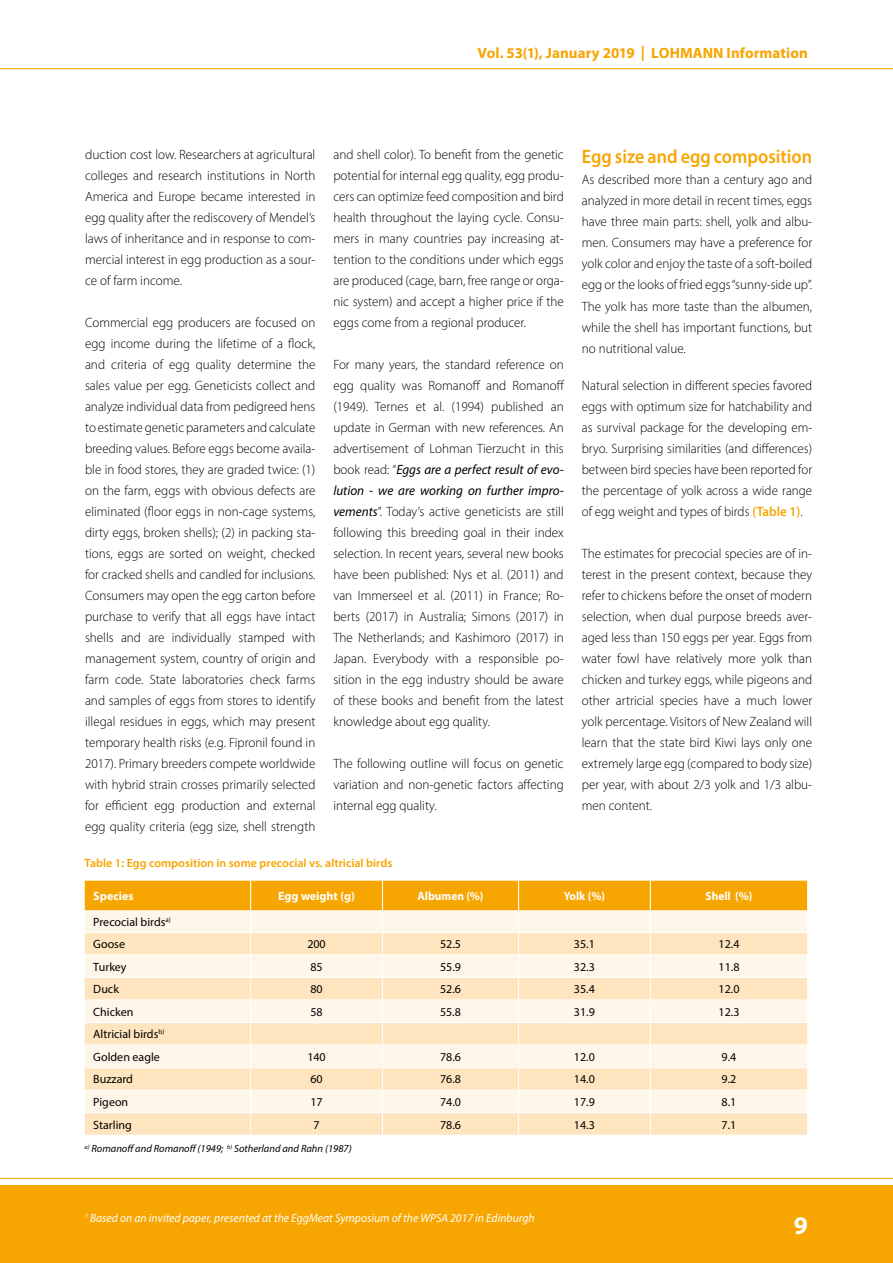
<style>
.page{position:relative;width:893px;height:1263px;background:#fff}
.page>*{position:absolute;margin:0;border:0;box-sizing:border-box;transform-origin:0 0}
.t1{font:700 25.35px "Myriad Pro";color:#fff}
.t2{font:600 19.5px "Myriad Pro";color:#f7a500;scale:.93 1}
.t3{font:700 15px "Myriad Pro";letter-spacing:.005em;color:#f7a500}
.t4{font:300 13.5px/21px "Myriad Pro";color:#000;text-align:justify}
.t5{font:12px/22.5px "Myriad Pro";color:#000}
.t6{font:italic 12px "Myriad Pro";color:#fff}
.t7{font:600 12px "Myriad Pro";color:#f7a500}
.t8{font:700 12px "Myriad Pro";color:#fff;scale:.95 1}
.t9{font:700 12px "Myriad Pro";color:#fff}
.t10{font:italic 10.5px "Myriad Pro";color:#000}
.s1{font-weight:400;font-style:italic}
.s2{font-weight:600;color:#f7a500}
</style>
<div class="page">
<hr style="left:0;top:1178px;width:893px;height:1px;background:#f7a500">
<div style="left:0;top:1186px;width:893px;height:77px;background:#f7a500"></div>
<hr style="left:0;top:68px;width:893px;height:1px;background:#f7a500">
<svg style="left:85px;top:881px;width:723px;height:254px;background:#fde6be"></svg>
<p class="t3" style="left:478px;top:43px;width:332px">Vol. 53(1), January 2019 | LOHMANN Information</p>
<p class="t4" style="left:85px;top:144px;width:232px">duction cost low. Researchers at agricultural colleges and research institutions in North America and Europe became interested in egg quality after the rediscovery of Mendel’s laws of inheritance and in response to com&shy;mercial interest in egg production as a sour&shy;ce of farm income.</p>
<p class="t4" style="left:85px;top:312px;width:232px">Commercial egg producers are focused on egg income during the lifetime of a flock, and criteria of egg quality determine the sales value per egg. Geneticists collect and analyze individual data from pedigreed hens to estimate genetic parameters and calculate breeding values. Before eggs become availa&shy;ble in food stores, they are graded twice: (1) on the farm, eggs with obvious defects are eliminated (floor eggs in non-cage systems, dirty eggs, broken shells); (2) in packing sta&shy;tions, eggs are sorted on weight, checked for cracked shells and candled for inclusions.<br>Consumers may open the egg carton before purchase to verify that all eggs have intact shells and are individually stamped with management system, country of origin and farm code. State laboratories check farms and samples of eggs from stores to identify illegal residues in eggs, which may present temporary health risks (e.g. Fipronil found in 2017). Primary breeders compete worldwide with hybrid strain crosses primarily selected for efficient egg production and external egg quality criteria (egg size, shell strength</p>
<p class="t4" style="left:333px;top:144px;width:232px">and shell color). To benefit from the genetic potential for internal egg quality, egg produ&shy;cers can optimize feed composition and bird health throughout the laying cycle. Consu&shy;mers in many countries pay increasing at&shy;tention to the conditions under which eggs are produced (cage, barn, free range or orga&shy;nic system) and accept a higher price if the eggs come from a regional producer.</p>
<p class="t4" style="left:333px;top:354px;width:233px">For many years, the standard reference on egg quality was Romanoff and Romanoff (1949). Ternes et al. (1994) published an update in German with new references. An advertisement of Lohman Tierzucht in this book read: “<span class="s1">Eggs are a perfect result of evo&shy;lution - we are working on further impro&shy;vements</span>”. Today’s active geneticists are still following this breeding goal in their index selection. In recent years, several new books have been published: Nys et al. (2011) and van Immerseel et al. (2011) in France; Ro&shy;berts (2017) in Australia; Simons (2017) in The Netherlands; and Kashimoro (2017) in Japan. Everybody with a responsible po&shy;sition in the egg industry should be aware of these books and benefit from the latest knowledge about egg quality.</p>
<p class="t4" style="left:333px;top:753px;width:232px">The following outline will focus on genetic variation and non-genetic factors affecting internal egg quality.</p>
<h2 class="t2" style="left:582px;top:144px;width:249px">Egg size and egg composition</h2>
<p class="t4" style="left:582px;top:169px;width:232px">As described more than a century ago and analyzed in more detail in recent times, eggs have three main parts: shell, yolk and albu&shy;men. Consumers may have a preference for yolk color and enjoy the taste of a soft-boiled egg or the looks of fried eggs “sunny-side up”.<br>The yolk has more taste than the albumen, while the shell has important functions, but no nutritional value.</p>
<p class="t4" style="left:582px;top:375px;width:232px">Natural selection in different species favored eggs with optimum size for hatchability and as survival package for the developing em&shy;bryo. Surprising similarities (and differences) between bird species have been reported for the percentage of yolk across a wide range of egg weight and types of birds <span class="s2">(Table 1)</span>.</p>
<p class="t4" style="left:582px;top:543px;width:232px">The estimates for precocial species are of in&shy;terest in the present context, because they refer to chickens before the onset of modern selection, when dual purpose breeds aver&shy;aged less than 150 eggs per year. Eggs from water fowl have relatively more yolk than chicken and turkey eggs, while pigeons and other artricial species have a much lower yolk percentage. Visitors of New Zealand will learn that the state bird Kiwi lays only one extremely large egg (compared to body size) per year, with about 2/3 yolk and 1/3 albu&shy;men content.</p>
<p class="t7" style="left:85px;top:856px;width:309px">Table 1: Egg composition in some precocial vs. altricial birds</p>
<p class="t9" style="left:93px;top:888px;width:42px">Species</p>
<p class="t9" style="left:278px;top:888px;width:78px">Egg weight (g)</p>
<p class="t8" style="left:417px;top:888px;width:71px">Albumen (%)</p>
<p class="t8" style="left:564px;top:888px;width:45px">Yolk (%)</p>
<p class="t8" style="left:706px;top:888px;width:51px">Shell (%)</p>
<p class="t5" style="left:93px;top:910px;width:79px">Precocial birds<sup>a)<br></sup>Goose</p>
<p class="t5" style="left:307px;top:933px;width:20px">200</p>
<p class="t5" style="left:440px;top:933px;width:22px">52.5</p>
<p class="t5" style="left:574px;top:933px;width:22px">35.1</p>
<p class="t5" style="left:719px;top:933px;width:22px">12.4</p>
<p class="t5" style="left:93px;top:955px;width:35px">Turkey</p>
<p class="t5" style="left:310px;top:955px;width:14px">85</p>
<p class="t5" style="left:440px;top:955px;width:22px">55.9</p>
<p class="t5" style="left:574px;top:955px;width:22px">32.3</p>
<p class="t5" style="left:718px;top:955px;width:22px">11.8</p>
<p class="t5" style="left:93px;top:978px;width:27px">Duck</p>
<p class="t5" style="left:310px;top:978px;width:14px">80</p>
<p class="t5" style="left:440px;top:978px;width:22px">52.6</p>
<p class="t5" style="left:574px;top:978px;width:22px">35.4</p>
<p class="t5" style="left:718px;top:978px;width:22px">12.0</p>
<p class="t5" style="left:93px;top:1000px;width:42px">Chicken</p>
<p class="t5" style="left:310px;top:1000px;width:14px">58</p>
<p class="t5" style="left:440px;top:1000px;width:22px">55.8</p>
<p class="t5" style="left:574px;top:1000px;width:22px">31.9</p>
<p class="t5" style="left:718px;top:1000px;width:22px">12.3</p>
<p class="t5" style="left:93px;top:1023px;width:73px">Altricial birds<sup>b)<br></sup>Golden eagle</p>
<p class="t5" style="left:307px;top:1045px;width:20px">140</p>
<p class="t5" style="left:440px;top:1045px;width:22px">78.6</p>
<p class="t5" style="left:574px;top:1045px;width:22px">12.0</p>
<p class="t5" style="left:722px;top:1045px;width:16px">9.4</p>
<p class="t5" style="left:93px;top:1068px;width:41px">Buzzard</p>
<p class="t5" style="left:310px;top:1068px;width:14px">60</p>
<p class="t5" style="left:440px;top:1068px;width:22px">76.8</p>
<p class="t5" style="left:574px;top:1068px;width:22px">14.0</p>
<p class="t5" style="left:722px;top:1068px;width:16px">9.2</p>
<p class="t5" style="left:93px;top:1090px;width:36px">Pigeon</p>
<p class="t5" style="left:310px;top:1090px;width:14px">17</p>
<p class="t5" style="left:440px;top:1090px;width:22px">74.0</p>
<p class="t5" style="left:574px;top:1090px;width:22px">17.9</p>
<p class="t5" style="left:722px;top:1090px;width:16px">8.1</p>
<p class="t5" style="left:93px;top:1113px;width:40px">Starling</p>
<p class="t5" style="left:313px;top:1113px;width:8px">7</p>
<p class="t5" style="left:440px;top:1113px;width:22px">78.6</p>
<p class="t5" style="left:574px;top:1113px;width:22px">14.3</p>
<p class="t5" style="left:722px;top:1113px;width:16px">7.1</p>
<p class="t10" style="left:85px;top:1142px;width:269px"><sup>a)</sup> Romanoff and Romanoff (1949; <sup>b)</sup> Sotherland and Rahn (1987)</p>
<p class="t6" style="left:85px;top:1211px;width:452px"><sup>1</sup> Based on an invited paper, presented at the EggMeat Symposium of the WPSA 2017 in Edinburgh</p>
<h1 class="t1" style="left:794px;top:1209px;width:16px">9</h1>
</div>
